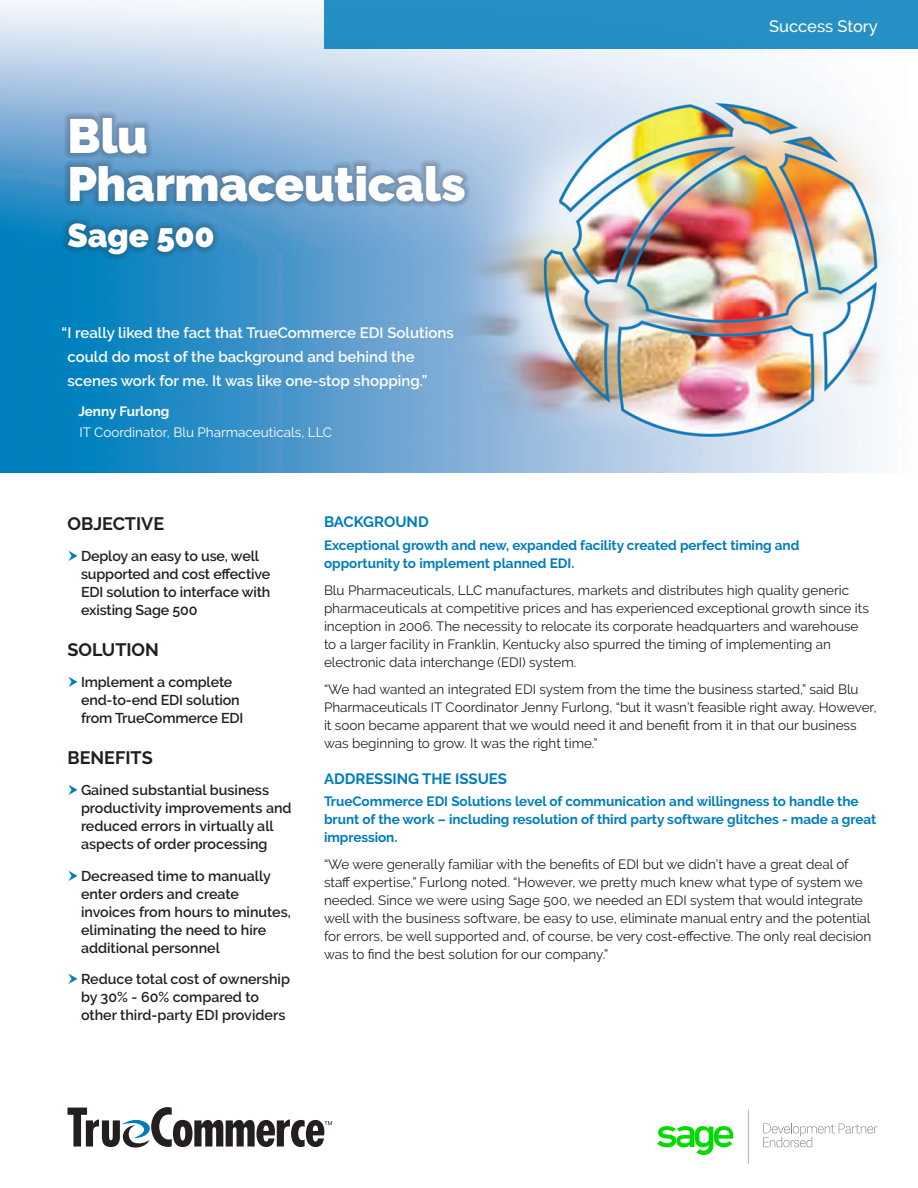
<style>
.page{position:relative;width:918px;height:1188px;background:#fff}
.page>*{position:absolute;margin:0;border:0;box-sizing:border-box;transform-origin:0 0}
.t1{font:900 48px/48px "Raleway";letter-spacing:-.005em;color:#fff}
.t2{font:900 33px "Raleway";letter-spacing:-.005em;color:#fff}
.H3_Benefits{font:700 18px "Raleway";color:#231f20}
.t3{font:500 16.5px "Raleway";color:#fff}
.t4{font:600 15px/24px "Raleway";color:#fff}
.t5{font:700 15px "Raleway";color:#007dbb}
.t6{font:600 14.25px/18px "Raleway";color:#231f20}
.Body{font:13.5px/18px "Raleway";color:#231f20}
.t7{font:700 13.5px/18px "Raleway";color:#007dbb}
.Quote_Signature{font:13.5px/21px "Raleway";color:#fff}
.s1{font-weight:700}
</style>
<div class="page">
<img style="left:0;top:2px;width:885px;height:470px">
<div style="left:324px;top:0;width:594px;height:50px;background:#258fc4"></div>
<div style="left:61px;top:111px;width:411px;height:150px;background:#231f20;opacity:.5"></div>
<svg style="left:763px;top:1123px;width:114px;height:24px"></svg>
<svg style="left:748px;top:1110px;width:1px;height:54px"></svg>
<svg style="left:657px;top:1126px;width:77px;height:29px"></svg>
<svg style="left:67px;top:1107px;width:265px;height:41px"></svg>
<p class="t1" style="left:68px;top:112px;width:400px">Blu<br>Pharmaceuticals</p>
<p class="t2" style="left:68px;top:217px;width:149px">Sage 500</p>
<p class="t4" style="left:68px;top:321px;width:388px;text-indent:-6px">“I really liked the fact that TrueCommerce EDI Solutions could do most of the background and behind the scenes work for me. It was like one-stop shopping.”</p>
<p class="Quote_Signature" style="left:78px;top:401px;width:255px"><span class="s1">Jenny Furlong<br></span>IT Coordinator, Blu Pharmaceuticals, LLC</p>
<p class="t3" style="left:769px;top:16px;width:110px">Success Story</p>
<p class="H3_Benefits" style="left:68px;top:513px;width:98px">OBJECTIVE</p>
<p class="t6" style="left:81px;top:547px;width:191px">Deploy an easy to use, well supported and cost effective<br>EDI solution to interface with existing Sage 500</p>
<p class="H3_Benefits" style="left:68px;top:639px;width:93px">SOLUTION</p>
<p class="t6" style="left:81px;top:673px;width:164px">Implement a complete end-to-end EDI solution from TrueCommerce EDI</p>
<p class="H3_Benefits" style="left:68px;top:747px;width:87px">BENEFITS</p>
<p class="t6" style="left:81px;top:781px;width:212px">Gained substantial business productivity improvements and reduced errors in virtually all aspects of order processing</p>
<p class="t6" style="left:81px;top:867px;width:212px">Decreased time to manually enter orders and create invoices from hours to minutes, eliminating the need to hire additional personnel</p>
<p class="t6" style="left:81px;top:970px;width:210px">Reduce total cost of ownership by 30% - 60% compared to other third-party EDI providers</p>
<h1 class="t5" style="left:324px;top:513px;width:106px">BACKGROUND</h1>
<h2 class="t7" style="left:324px;top:536px;width:477px">Exceptional growth and new, expanded facility created perfect timing and opportunity to implement planned EDI.</h2>
<p class="Body" style="left:324px;top:581px;width:546px">Blu Pharmaceuticals, LLC manufactures, markets and distributes high quality generic pharmaceuticals at competitive prices and has experienced exceptional growth since its inception in 2006. The necessity to relocate its corporate headquarters and warehouse to a larger facility in Franklin, Kentucky also spurred the timing of implementing an electronic data interchange (EDI) system.</p>
<p class="Body" style="left:324px;top:680px;width:554px">“We had wanted an integrated EDI system from the time the business started,” said Blu Pharmaceuticals IT Coordinator Jenny Furlong, “but it wasn’t feasible right away. However, it soon became apparent that we would need it and benefit from it in that our business was beginning to grow. It was the right time.”</p>
<h1 class="t5" style="left:324px;top:770px;width:184px">ADDRESSING THE ISSUES</h1>
<h2 class="t7" style="left:324px;top:792px;width:554px">TrueCommerce EDI Solutions level of communication and willingness to handle the brunt of the work – including resolution of third party software glitches - made a great impression.</h2>
<p class="Body" style="left:324px;top:855px;width:549px">“We were generally familiar with the benefits of EDI but we didn’t have a great deal of staff expertise,” Furlong noted. “However, we pretty much knew what type of system we needed. Since we were using Sage 500, we needed an EDI system that would integrate well with the business software, be easy to use, eliminate manual entry and the potential for errors, be well supported and, of course, be very cost-effective. The only real decision was to find the best solution for our company.”</p>
</div>
